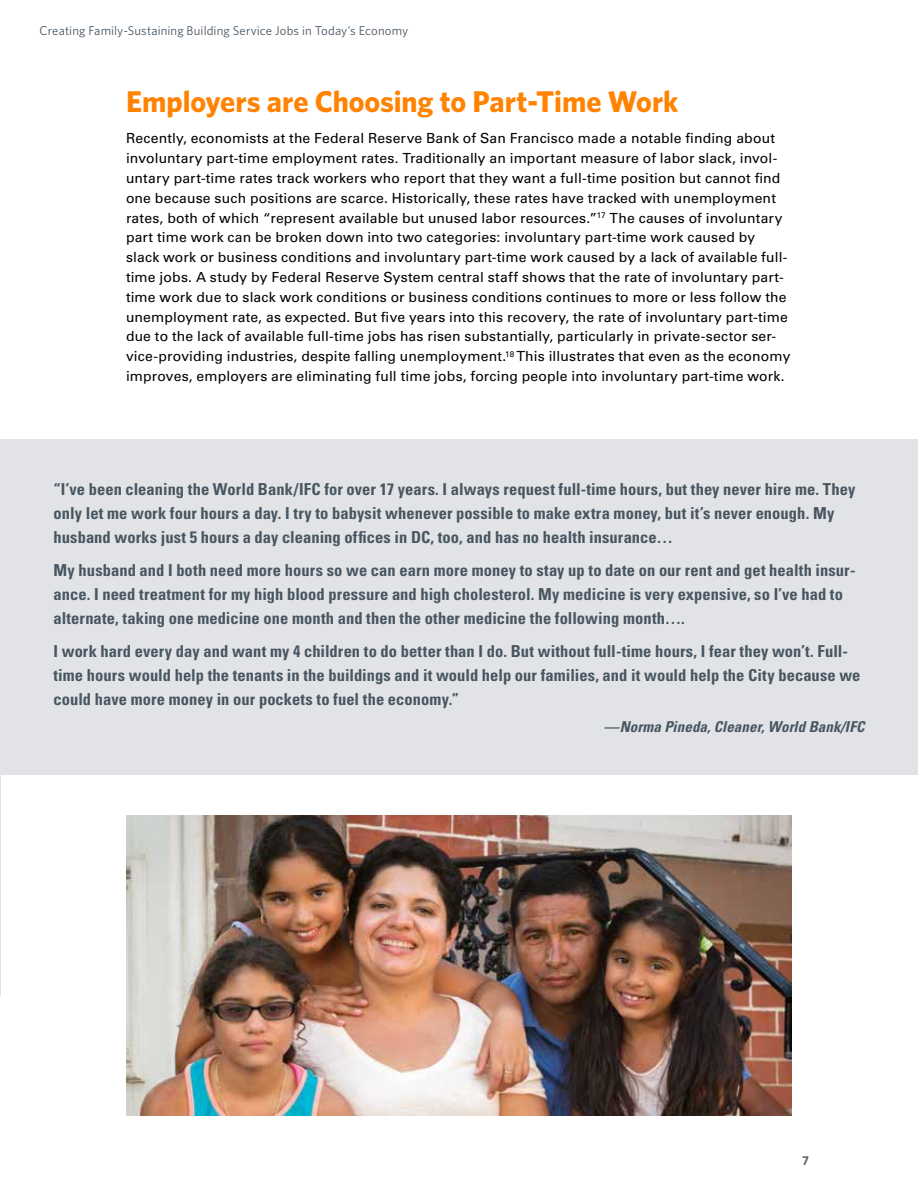
<style>
.page{position:relative;width:918px;height:1188px;background:#fff}
.page>*{position:absolute;margin:0;border:0;box-sizing:border-box;transform-origin:0 0}
.t1{font:700 30px "Whitney";letter-spacing:-.005em;color:#ff8300}
.PQ{font:700 condensed 16.5px/24px "Univers LT Std";letter-spacing:.005em;color:#485662}
.PQ_Source{font:italic 700 condensed 15px "Univers LT Std";letter-spacing:.01em;color:#485662}
.body{font:13.95px/19.8px "Univers LT Std";letter-spacing:.01em;color:#000}
.t2{font:12.75px "Whitney";letter-spacing:.01em;color:#485662}
.t3{font:600 12.75px "Whitney";color:#485662}
</style>
<div class="page">
<hr style="left:0;top:680px;width:1px;height:316px;background:#e1e3e6">
<div style="left:0;top:439px;width:918px;height:336px;background:#e1e3e6"></div>
<img style="left:126px;top:815px;width:666px;height:301px">
<p class="t2" style="left:40px;top:24px;width:370px">Creating Family-Sustaining Building Service Jobs in Today’s Economy</p>
<h1 class="t1" style="left:126px;top:83px;width:554px">Employers are Choosing to Part-Time Work</h1>
<p class="body" style="left:126px;top:129px;width:666px">Recently, economists at the Federal Reserve Bank of San Francisco made a notable finding about involuntary part-time employment rates. Traditionally an important measure of labor slack, invol&shy;untary part-time rates track workers who report that they want a full-time position but cannot find one because such positions are scarce. Historically, these rates have tracked with unemployment rates, both of which “represent available but unused labor resources.”<sup>17</sup> The causes of involuntary part time work can be broken down into two categories: involuntary part-time work caused by slack work or business conditions and involuntary part-time work caused by a lack of available full&shy;time jobs. A study by Federal Reserve System central staff shows that the rate of involuntary part&shy;time work due to slack work conditions or business conditions continues to more or less follow the unemployment rate, as expected. But five years into this recovery, the rate of involuntary part-time due to the lack of available full-time jobs has risen substantially, particularly in private-sector ser&shy;vice-providing industries, despite falling unemployment.<sup>18</sup> This illustrates that even as the economy improves, employers are eliminating full time jobs, forcing people into involuntary part-time work.</p>
<p class="PQ" style="left:54px;top:477px;width:803px">“I’ve been cleaning the World Bank/IFC for over 17 years. I always request full-time hours, but they never hire me. They only let me work four hours a day. I try to babysit whenever possible to make extra money, but it’s never enough. My husband works just 5 hours a day cleaning offices in DC, too, and has no health insurance…</p>
<p class="PQ" style="left:54px;top:558px;width:804px">My husband and I both need more hours so we can earn more money to stay up to date on our rent and get health insur&shy;ance. I need treatment for my high blood pressure and high cholesterol. My medicine is very expensive, so I’ve had to alternate, taking one medicine one month and then the other medicine the following month….</p>
<p class="PQ" style="left:54px;top:639px;width:809px">I work hard every day and want my 4 children to do better than I do. But without full-time hours, I fear they won’t. Full&shy;time hours would help the tenants in the buildings and it would help our families, and it would help the City because we could have more money in our pockets to fuel the economy.”</p>
<p class="PQ_Source" style="left:604px;top:717px;width:262px">—Norma Pineda, Cleaner, World Bank/IFC</p>
<p class="t3" style="left:802px;top:1153px;width:8px">7</p>
</div>
